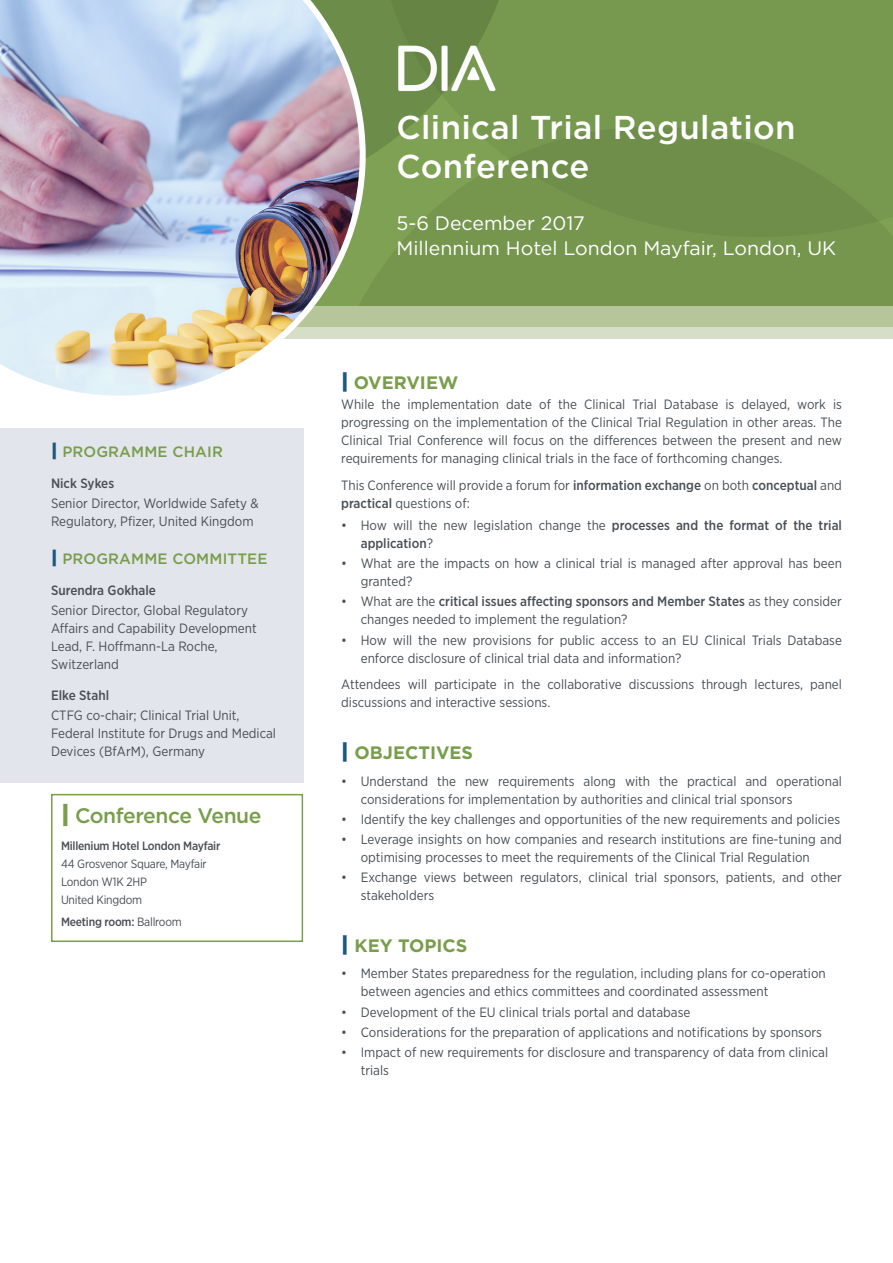
<style>
.page{position:relative;width:893px;height:1263px;background:#fff}
.page>*{position:absolute;margin:0;border:0;box-sizing:border-box;transform-origin:0 0}
.t1{font:500 33px/39px "Gotham";letter-spacing:.01em;color:#fff}
.Plain_text{font:500 21px "Gotham";letter-spacing:-.02em;color:#789d4b}
.t2{font:19.5px "Gotham";color:#fff}
.t3{font:700 18px "Gotham";color:#789d4b}
.t4{font:500 15px "Gotham";letter-spacing:.01em;color:#789d4b}
.t5{font:13.5px/18px "Gotham Narrow";color:#494f54}
.t6{font:500 13.5px/18px "Gotham Narrow";color:#494f54}
.body{font:12px "Gotham Narrow";letter-spacing:-.02em;color:#494f54}
.body-2{font:500 12px "Gotham Narrow";letter-spacing:-.02em;color:#494f54}
.s1{font-weight:900;font-size:18px;color:#1c597c}
.s2{font-weight:900;font-size:24px}
.s3{font-weight:400}
.s4{font-weight:900;font-size:21px;color:#1c597c}
.s5{font-weight:500}
</style>
<div class="page">
<div style="left:0;top:428px;width:303px;height:354px;background:#e2e5eb"></div>
<svg style="left:378px;top:0;width:515px;height:127px;background:#75974e"></svg>
<svg style="left:366px;top:127px;width:527px;height:180px;background:#75954e"></svg>
<div style="left:0;top:307px;width:893px;height:20px;background:#b6c59a"></div>
<div style="left:0;top:327px;width:893px;height:12px;background:#d7dec8"></div>
<img style="left:386px;top:27px;width:118px;height:72px">
<img style="left:0;top:0;width:366px;height:396px">
<div style="left:51px;top:794px;width:252px;height:148px;border:2px solid #789d4b"></div>
<p class="t4" style="left:51px;top:442px;width:173px"><span class="s1">|</span> PROGRAMME CHAIR</p>
<p class="t6" style="left:51px;top:474px;width:65px">Nick Sykes</p>
<p class="t5" style="left:51px;top:494px;width:209px">Senior Director, Worldwide Safety &amp;<br>Regulatory, Pfizer, United Kingdom</p>
<p class="t4" style="left:51px;top:549px;width:218px"><span class="s1">|</span> PROGRAMME COMMITTEE</p>
<p class="t6" style="left:51px;top:581px;width:106px">Surendra Gokhale</p>
<p class="t5" style="left:51px;top:601px;width:207px">Senior Director, Global Regulatory<br>Affairs and Capability Development<br>Lead, F. Hoffmann-La Roche,<br>Switzerland</p>
<p class="t6" style="left:51px;top:686px;width:60px">Elke Stahl</p>
<p class="t5" style="left:51px;top:706px;width:227px">CTFG co-chair; Clinical Trial Unit,<br>Federal Institute for Drugs and Medical<br>Devices (BfArM), Germany</p>
<p class="Plain_text" style="left:61px;top:802px;width:202px"><span class="s2">|</span> Conference Venue</p>
<p class="body-2" style="left:61px;top:838px;width:161px">Millenium Hotel London Mayfair</p>
<p class="body" style="left:61px;top:856px;width:147px">44 Grosvenor Square, Mayfair</p>
<p class="body" style="left:61px;top:874px;width:87px">London W1K 2HP</p>
<p class="body" style="left:61px;top:892px;width:83px">United Kingdom</p>
<p class="body-2" style="left:61px;top:914px;width:122px">Meeting room: <span class="s3">Ballroom</span></p>
<p class="t1" style="left:396px;top:107px;width:401px">Clinical Trial Regulation<br>Conference</p>
<p class="t2" style="left:396px;top:210px;width:190px">5-6 December 2017</p>
<p class="t2" style="left:396px;top:236px;width:441px">Millennium Hotel London Mayfair, London, UK</p>
<p class="t3" style="left:341px;top:371px;width:119px"><span class="s4">|</span> OVERVIEW</p>
<p class="t5" style="left:341px;top:395px;width:502px;text-align:justify">While the implementation date of the Clinical Trial Database is delayed, work is progressing on the implementation of the Clinical Trial Regulation in other areas. The Clinical Trial Conference will focus on the differences between the present and new requirements for managing clinical trials in the face of forthcoming changes.</p>
<p class="t5" style="left:341px;top:476px;width:502px">This Conference will provide a forum for <span class="s5">information exchange</span> on both <span class="s5">conceptual</span> and <span class="s5">practical</span> questions of:</p>
<p class="t6" style="left:361px;top:516px;width:483px;text-indent:-20px"><span class="s3">• How will the new legislation change the</span> processes and the format of the trial application<span class="s3">?</span></p>
<p class="t5" style="left:361px;top:554px;width:483px;text-indent:-20px">• What are the impacts on how a clinical trial is managed after approval has been granted?</p>
<p class="t5" style="left:361px;top:592px;width:483px;text-indent:-20px">• What are the <span class="s5">critical issues affecting sponsors and Member States</span> as they consider changes needed to implement the regulation?</p>
<p class="t5" style="left:361px;top:630px;width:483px;text-indent:-20px">• How will the new provisions for public access to an EU Clinical Trials Database enforce disclosure of clinical trial data and information?</p>
<p class="t5" style="left:341px;top:675px;width:502px">Attendees will participate in the collaborative discussions through lectures, panel discussions and interactive sessions.</p>
<p class="t3" style="left:341px;top:741px;width:133px"><span class="s4">|</span> OBJECTIVES</p>
<p class="t5" style="left:361px;top:771px;width:483px;text-indent:-20px">• Understand the new requirements along with the practical and operational considerations for implementation by authorities and clinical trial sponsors</p>
<p class="t5" style="left:341px;top:810px;width:500px">• Identify the key challenges and opportunities of the new requirements and policies</p>
<p class="t5" style="left:361px;top:830px;width:483px;text-indent:-20px">• Leverage insights on how companies and research institutions are fine-tuning and optimising processes to meet the requirements of the Clinical Trial Regulation</p>
<p class="t5" style="left:361px;top:868px;width:483px;text-indent:-20px">• Exchange views between regulators, clinical trial sponsors, patients, and other stakeholders</p>
<p class="t3" style="left:341px;top:934px;width:128px"><span class="s4">|</span> KEY TOPICS</p>
<p class="t5" style="left:361px;top:964px;width:466px;text-indent:-20px">• Member States preparedness for the regulation, including plans for co-operation between agencies and ethics committees and coordinated assessment</p>
<p class="t5" style="left:341px;top:1002px;width:351px">• Development of the EU clinical trials portal and database</p>
<p class="t5" style="left:341px;top:1023px;width:482px">• Considerations for the preparation of applications and notifications by sponsors</p>
<p class="t5" style="left:361px;top:1043px;width:469px;text-indent:-20px">• Impact of new requirements for disclosure and transparency of data from clinical trials</p>
</div>
